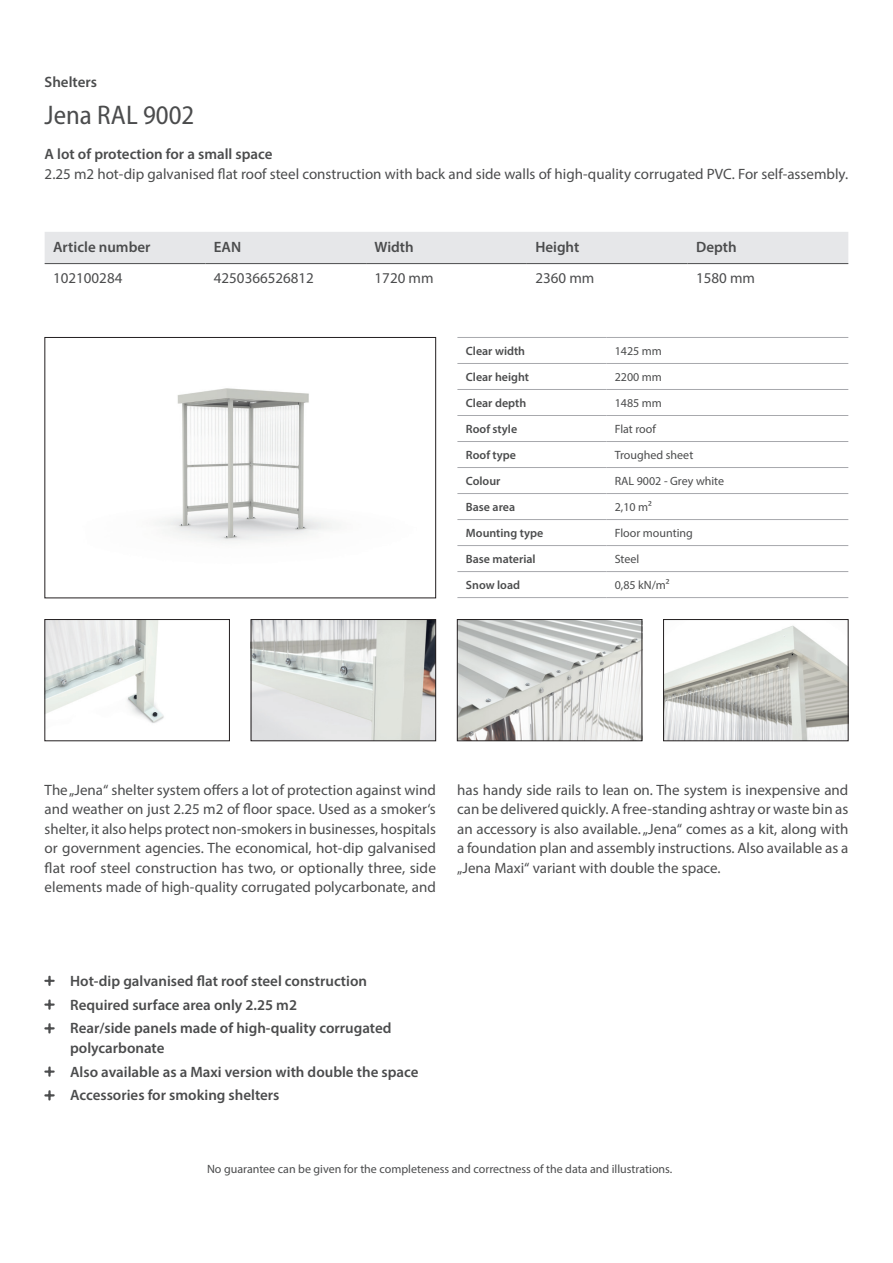
<style>
.page{position:relative;width:893px;height:1263px;background:#fff}
.page>*{position:absolute;margin:0;border:0;box-sizing:border-box;transform-origin:0 0}
.t1{font:semi-condensed 27px "Myriad Pro";color:#4b4c4d}
.t2{font:15px/19.5px "Myriad Pro";color:#4b4c4d;text-align:justify}
.t3{font:600 15px/23.7px "Myriad Pro";color:#4b4c4d}
.t4{font:12px "Myriad Pro";color:#4b4c4d}
.t5{font:600 12px "Myriad Pro";color:#4b4c4d}
</style>
<div class="page">
<img style="left:159px;top:388px;width:174px;height:154px">
<div style="left:45px;top:337px;width:391px;height:261px;border:1px solid #231f20"></div>
<img style="left:47px;top:621px;width:117px;height:102px">
<div style="left:45px;top:619px;width:185px;height:122px;border:1px solid #231f20"></div>
<img style="left:253px;top:621px;width:181px;height:118px">
<div style="left:251px;top:619px;width:185px;height:122px;border:1px solid #231f20"></div>
<img style="left:665px;top:625px;width:181px;height:114px">
<div style="left:663px;top:619px;width:185px;height:122px;border:1px solid #231f20"></div>
<img style="left:459px;top:621px;width:181px;height:118px">
<div style="left:457px;top:619px;width:185px;height:122px;border:1px solid #231f20"></div>
<div style="left:45px;top:232px;width:803px;height:31px;background:#e6e7e9"></div>
<hr style="left:45px;top:263px;width:160px;height:1px;background:#4b4c4d">
<hr style="left:205px;top:263px;width:161px;height:1px;background:#4b4c4d">
<hr style="left:366px;top:263px;width:161px;height:1px;background:#4b4c4d">
<hr style="left:527px;top:263px;width:161px;height:1px;background:#4b4c4d">
<hr style="left:688px;top:263px;width:160px;height:1px;background:#4b4c4d">
<hr style="left:457px;top:337px;width:149px;height:1px;background:#a8a9ad">
<hr style="left:606px;top:337px;width:242px;height:1px;background:#a8a9ad">
<hr style="left:457px;top:363px;width:149px;height:1px;background:#a8a9ad">
<hr style="left:606px;top:363px;width:242px;height:1px;background:#a8a9ad">
<hr style="left:457px;top:389px;width:149px;height:1px;background:#a8a9ad">
<hr style="left:606px;top:389px;width:242px;height:1px;background:#a8a9ad">
<hr style="left:457px;top:415px;width:149px;height:1px;background:#a8a9ad">
<hr style="left:606px;top:415px;width:242px;height:1px;background:#a8a9ad">
<hr style="left:457px;top:441px;width:149px;height:1px;background:#a8a9ad">
<hr style="left:606px;top:441px;width:242px;height:1px;background:#a8a9ad">
<hr style="left:457px;top:467px;width:149px;height:1px;background:#a8a9ad">
<hr style="left:606px;top:467px;width:242px;height:1px;background:#a8a9ad">
<hr style="left:457px;top:493px;width:149px;height:1px;background:#a8a9ad">
<hr style="left:606px;top:493px;width:242px;height:1px;background:#a8a9ad">
<hr style="left:457px;top:519px;width:149px;height:1px;background:#a8a9ad">
<hr style="left:606px;top:519px;width:242px;height:1px;background:#a8a9ad">
<hr style="left:457px;top:545px;width:149px;height:1px;background:#a8a9ad">
<hr style="left:606px;top:545px;width:242px;height:1px;background:#a8a9ad">
<hr style="left:457px;top:571px;width:149px;height:1px;background:#a8a9ad">
<hr style="left:606px;top:571px;width:242px;height:1px;background:#a8a9ad">
<hr style="left:457px;top:597px;width:149px;height:1px;background:#a8a9ad">
<hr style="left:606px;top:597px;width:242px;height:1px;background:#a8a9ad">
<p class="t3" style="left:45px;top:70px;width:54px">Shelters</p>
<h1 class="t1" style="left:45px;top:99px;width:151px">Jena RAL 9002</h1>
<p class="t3" style="left:45px;top:142px;width:229px">A lot of protection for a small space</p>
<p class="t2" style="left:45px;top:164px;width:805px">2.25 m2 hot-dip galvanised flat roof steel construction with back and side walls of high-quality corrugated PVC. For self-assembly.</p>
<p class="t3" style="left:53px;top:234px;width:99px">Article number</p>
<p class="t3" style="left:214px;top:234px;width:29px">EAN</p>
<p class="t3" style="left:375px;top:234px;width:41px">Width</p>
<p class="t3" style="left:535px;top:234px;width:46px">Height</p>
<p class="t3" style="left:696px;top:234px;width:42px">Depth</p>
<p class="t2" style="left:53px;top:268px;width:71px">102100284</p>
<p class="t2" style="left:214px;top:268px;width:102px">4250366526812</p>
<p class="t2" style="left:375px;top:268px;width:60px">1720 mm</p>
<p class="t2" style="left:535px;top:268px;width:60px">2360 mm</p>
<p class="t2" style="left:696px;top:268px;width:60px">1580 mm</p>
<p class="t5" style="left:466px;top:343px;width:61px">Clear width</p>
<p class="t4" style="left:615px;top:344px;width:49px">1425 mm</p>
<p class="t5" style="left:466px;top:369px;width:65px">Clear height</p>
<p class="t4" style="left:615px;top:370px;width:49px">2200 mm</p>
<p class="t5" style="left:466px;top:395px;width:62px">Clear depth</p>
<p class="t4" style="left:615px;top:396px;width:49px">1485 mm</p>
<p class="t5" style="left:466px;top:421px;width:53px">Roof style</p>
<p class="t4" style="left:615px;top:422px;width:43px">Flat roof</p>
<p class="t5" style="left:466px;top:447px;width:52px">Roof type</p>
<p class="t4" style="left:615px;top:448px;width:80px">Troughed sheet</p>
<p class="t5" style="left:466px;top:473px;width:36px">Colour</p>
<p class="t4" style="left:615px;top:474px;width:111px">RAL 9002 - Grey white</p>
<p class="t5" style="left:466px;top:499px;width:51px">Base area</p>
<p class="t4" style="left:615px;top:500px;width:39px">2,10 m²</p>
<p class="t5" style="left:466px;top:525px;width:79px">Mounting type</p>
<p class="t4" style="left:615px;top:526px;width:80px">Floor mounting</p>
<p class="t5" style="left:466px;top:551px;width:71px">Base material</p>
<p class="t4" style="left:615px;top:552px;width:26px">Steel</p>
<p class="t5" style="left:466px;top:577px;width:56px">Snow load</p>
<p class="t4" style="left:615px;top:578px;width:56px">0,85 kN/m²</p>
<p class="t2" style="left:45px;top:780px;width:393px">The „Jena“ shelter system offers a lot of protection against wind and weather on just 2.25 m2 of floor space. Used as a smoker‘s shelter, it also helps protect non-smokers in businesses, hospitals or government agencies. The economical, hot-dip galvanised flat roof steel construction has two, or optionally three, side elements made of high-quality corrugated polycarbonate, and</p>
<p class="t2" style="left:457px;top:780px;width:393px">has handy side rails to lean on. The system is inexpensive and can be delivered quickly. A free-standing ashtray or waste bin as an accessory is also available. „Jena“ comes as a kit, along with a foundation plan and assembly instructions. Also available as a „Jena Maxi“ variant with double the space.</p>
<p class="t3" style="left:70px;top:968px;width:323px">Hot-dip galvanised flat roof steel construction<br>Required surface area only 2.25 m2<br>Rear/side panels made of high-quality corrugated</p>
<p class="t3" style="left:70px;top:1035px;width:350px">polycarbonate<br>Also available as a Maxi version with double the space<br>Accessories for smoking shelters</p>
<p class="t4" style="left:207px;top:1161px;width:467px">No guarantee can be given for the completeness and correctness of the data and illustrations.</p>
</div>
